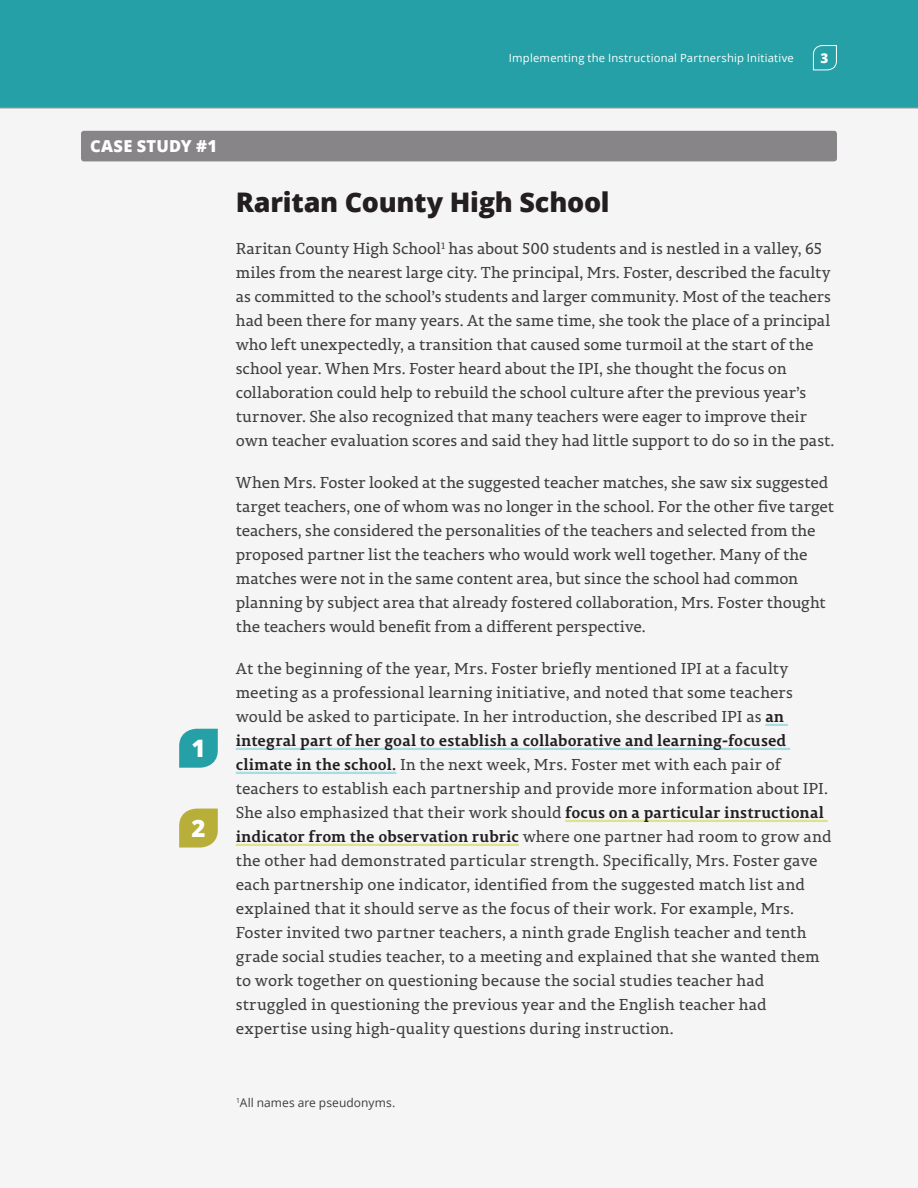
<style>
.page{position:relative;width:918px;height:1188px;background:#fff}
.page>*{position:absolute;margin:0;border:0;box-sizing:border-box;transform-origin:0 0}
.vignette_title{font:800 27px "Open Sans";letter-spacing:-.01em;color:#231f20}
.t1{font:800 24px "Open Sans";color:#fff}
.t2{font:800 16.5px "Open Sans";letter-spacing:.015em;color:#fff}
.vignette_body{font:15.75px/24px "Permian Slab Serif Typeface";color:#3e3e3f}
.t3{font:800 13.5px "Open Sans";color:#fff}
.vignette_title-2{font:12px "Open Sans";letter-spacing:.005em;color:#3e3e3f}
.t4{font:11.25px "Open Sans";letter-spacing:.02em;color:#fff}
.s1{font-weight:700;color:#231f20}
</style>
<div class="page">
<div style="left:0;top:0;width:918px;height:108px;background:#25a0a6"></div>
<svg style="left:813px;top:45px;width:24px;height:26px"></svg>
<div style="left:0;top:108px;width:918px;height:739px;background:#f5f5f5"></div>
<hr style="left:765px;top:724px;width:23px;height:2px;background:#a7dce2">
<hr style="left:236px;top:748px;width:554px;height:2px;background:#a7dce2">
<hr style="left:236px;top:772px;width:160px;height:2px;background:#a7dce2">
<hr style="left:565px;top:820px;width:263px;height:2px;background:#e0e289">
<hr style="left:236px;top:844px;width:283px;height:2px;background:#e0e289">
<svg style="left:178px;top:728px;width:41px;height:41px;background:#49afb3"></svg>
<svg style="left:178px;top:808px;width:41px;height:40px;background:#c0b957"></svg>
<div style="left:81px;top:131px;width:756px;height:30px;background:#8d8b8d;border-radius:3px"></div>
<p class="t4" style="left:509px;top:50px;width:286px">Implementing the Instructional Partnership Initiative</p>
<p class="t3" style="left:820px;top:48px;width:9px">3</p>
<p class="t2" style="left:90px;top:134px;width:129px">CASE STUDY #1</p>
<p class="t1" style="left:191px;top:730px;width:16px">1</p>
<p class="t1" style="left:191px;top:810px;width:16px">2</p>
<h3 class="vignette_title" style="left:236px;top:182px;width:375px">Raritan County High School</h3>
<p class="vignette_body" style="left:236px;top:236px;width:600px">Raritan County High School<sup>1</sup> has about 500 students and is nestled in a valley, 65 miles from the nearest large city. The principal, Mrs. Foster, described the faculty as committed to the school’s students and larger community. Most of the teachers had been there for many years. At the same time, she took the place of a principal who left unexpectedly, a transition that caused some turmoil at the start of the school year. When Mrs. Foster heard about the IPI, she thought the focus on collaboration could help to rebuild the school culture after the previous year’s turnover. She also recognized that many teachers were eager to improve their own teacher evaluation scores and said they had little support to do so in the past.</p>
<p class="vignette_body" style="left:236px;top:470px;width:600px">When Mrs. Foster looked at the suggested teacher matches, she saw six suggested target teachers, one of whom was no longer in the school. For the other five target teachers, she considered the personalities of the teachers and selected from the proposed partner list the teachers who would work well together. Many of the matches were not in the same content area, but since the school had common planning by subject area that already fostered collaboration, Mrs. Foster thought the teachers would benefit from a different perspective.</p>
<p class="vignette_body" style="left:236px;top:656px;width:597px">At the beginning of the year, Mrs. Foster briefly mentioned IPI at a faculty meeting as a professional learning initiative, and noted that some teachers would be asked to participate. In her introduction, she described IPI as <span class="s1">an integral part of her goal to establish a collaborative and learning-focused climate in the school.</span> In the next week, Mrs. Foster met with each pair of teachers to establish each partnership and provide more information about IPI.<br>She also emphasized that their work should <span class="s1">focus on a particular instructional indicator from the observation rubric</span> where one partner had room to grow and the other had demonstrated particular strength. Specifically, Mrs. Foster gave each partnership one indicator, identified from the suggested match list and explained that it should serve as the focus of their work. For example, Mrs.<br>Foster invited two partner teachers, a ninth grade English teacher and tenth grade social studies teacher, to a meeting and explained that she wanted them to work together on questioning because the social studies teacher had struggled in questioning the previous year and the English teacher had expertise using high-quality questions during instruction.</p>
<h3 class="vignette_title-2" style="left:236px;top:1094px;width:161px"><sup>1</sup>All names are pseudonyms.</h3>
</div>
